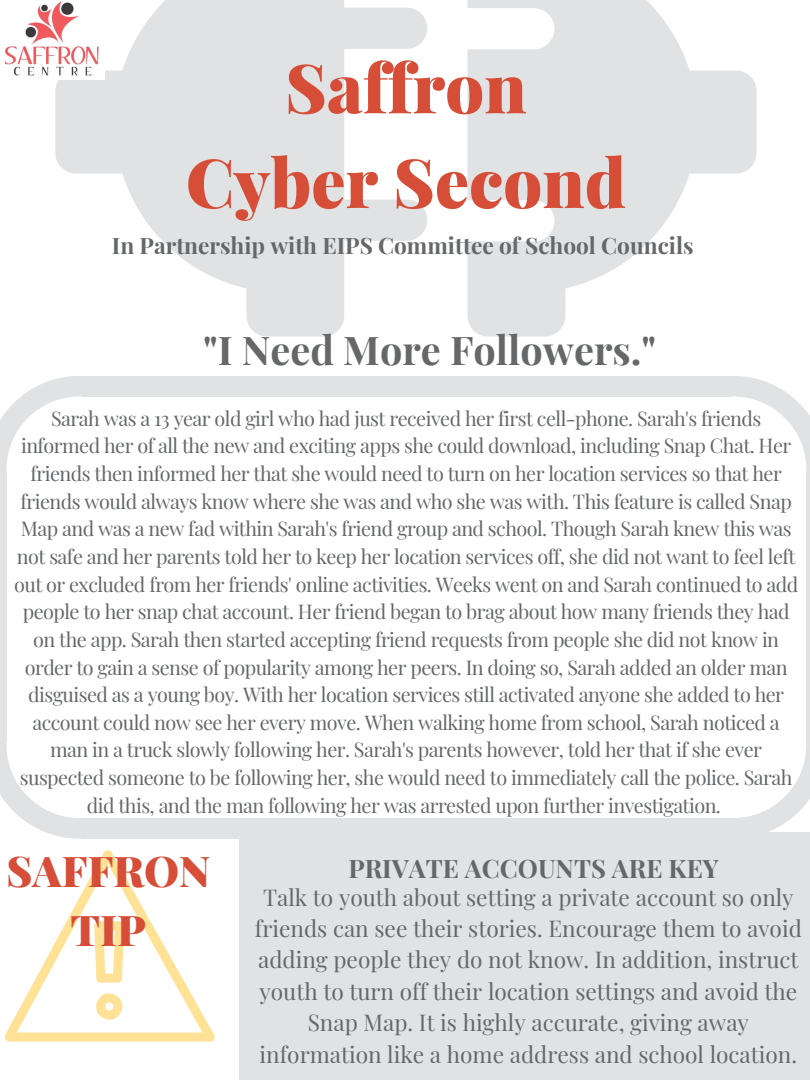
<style>
.page{position:relative;width:810px;height:1080px;background:#fff}
.page>*{position:absolute;margin:0;border:0;box-sizing:border-box;transform-origin:0 0}
.t1{font:900 67.94px/94.7px "Playfair Display";color:#d64d38;text-align:center}
.t2{font:900 42.44px "Playfair Display";color:#d64d38}
.t3{font:700 39.62px "Playfair Display";color:#656769}
.t4{font:700 25.44px "Playfair Display";color:#656769}
.t5{font:22.62px/31.4px "Playfair Display";color:#656769;text-align:center}
.t6{font:700 22.62px "Playfair Display";color:#656769}
.t7{font:19.81px/27.6px "Playfair Display";letter-spacing:-.03em;color:#656769;text-align:center}
</style>
<div class="page">
<svg style="left:55px;top:0;width:702px;height:337px;fill:#e1e2e3"></svg>
<img style="left:4px;top:0;width:100px;height:79px">
<div style="left:239px;top:833px;width:571px;height:247px;background:#e1e2e3"></div>
<svg style="left:5px;top:850px;width:210px;height:192px"></svg>
<svg style="left:96px;top:993px;width:26px;height:27px"></svg>
<svg style="left:94px;top:921px;width:30px;height:62px"></svg>
<svg style="left:0;top:376px;width:82px;height:96px"></svg>
<svg style="left:732px;top:376px;width:78px;height:96px"></svg>
<div style="left:82px;top:376px;width:650px;height:21px;background:#e1e2e3"></div>
<div style="left:0;top:472px;width:7px;height:269px;background:#e1e2e3"></div>
<div style="left:82px;top:818px;width:650px;height:21px;background:#e1e2e3"></div>
<svg style="left:0;top:741px;width:82px;height:98px"></svg>
<hr style="left:806px;top:472px;width:4px;height:269px;background:#e1e2e3">
<svg style="left:732px;top:741px;width:78px;height:92px"></svg>
<h1 class="t1" style="left:186px;top:38px;width:442px">Saffron<br>Cyber Second</h1>
<p class="t6" style="left:112px;top:230px;width:583px">In Partnership with EIPS Committee of School Councils</p>
<h3 class="t3" style="left:203px;top:322px;width:455px">"I Need More Followers."</h3>
<p class="t7" style="left:14px;top:404px;width:786px">Sarah was a 13 year old girl who had just received her first cell-phone. Sarah's friends informed her of all the new and exciting apps she could download, including Snap Chat. Her friends then informed her that she would need to turn on her location services so that her friends would always know where she was and who she was with. This feature is called Snap Map and was a new fad within Sarah's friend group and school. Though Sarah knew this was not safe and her parents told her to keep her location services off, she did not want to feel left out or excluded from her friends' online activities. Weeks went on and Sarah continued to add people to her snap chat account. Her friend began to brag about how many friends they had on the app. Sarah then started accepting friend requests from people she did not know in order to gain a sense of popularity among her peers. In doing so, Sarah added an older man disguised as a young boy. With her location services still activated anyone she added to her account could now see her every move. When walking home from school, Sarah noticed a man in a truck slowly following her. Sarah's parents however, told her that if she ever suspected someone to be following her, she would need to immediately call the police. Sarah did this, and the man following her was arrested upon further investigation.</p>
<h2 class="t2" style="left:6px;top:841px;width:205px">SAFFRON</h2>
<p class="t4" style="left:348px;top:851px;width:372px">PRIVATE ACCOUNTS ARE KEY</p>
<h2 class="t2" style="left:71px;top:900px;width:77px">TIP</h2>
<p class="t5" style="left:255px;top:881px;width:548px">Talk to youth about setting a private account so only friends can see their stories. Encourage them to avoid adding people they do not know. In addition, instruct youth to turn off their location settings and avoid the Snap Map. It is highly accurate, giving away information like a home address and school location.</p>
</div>
